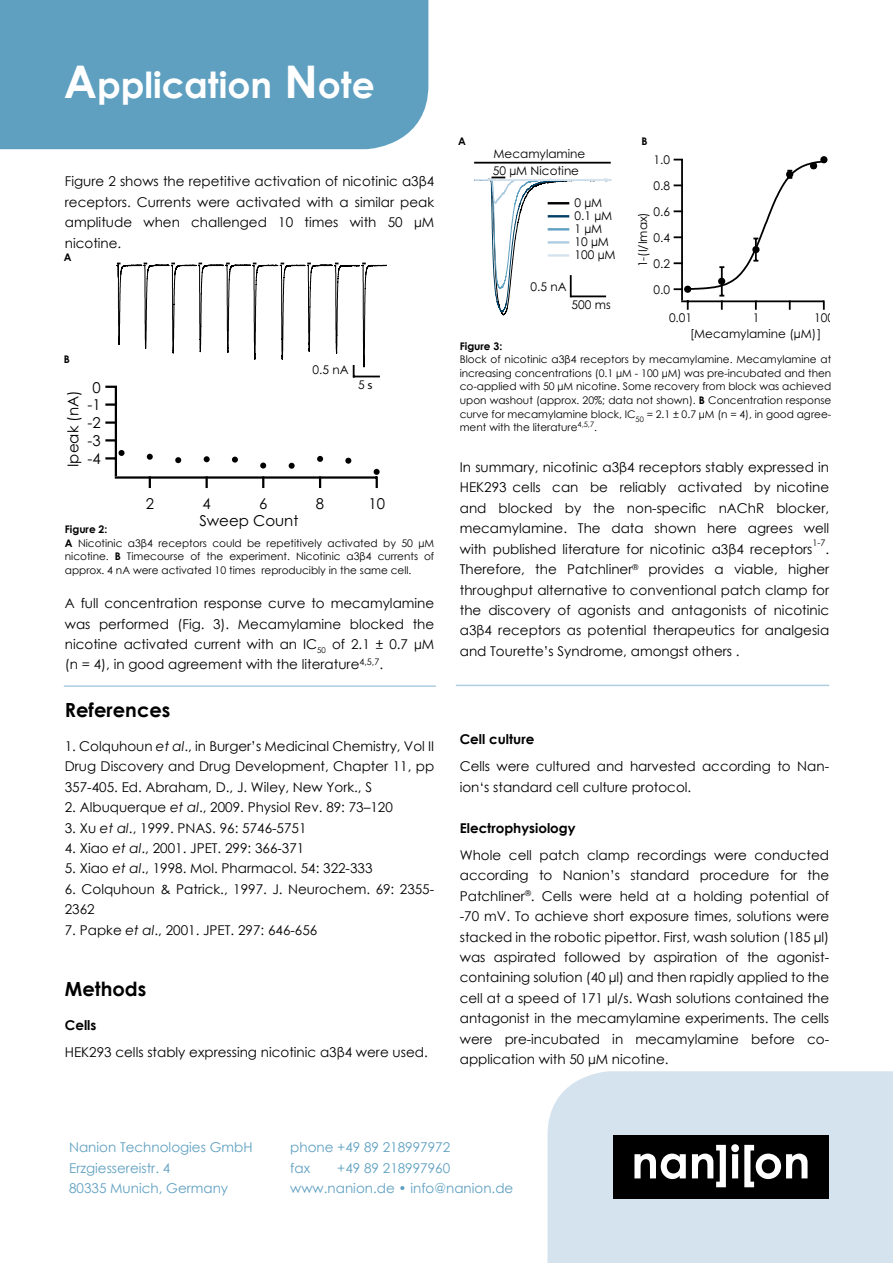
<style>
.page{position:relative;width:893px;height:1263px;background:#fff}
.page>*{position:absolute;margin:0;border:0;box-sizing:border-box;transform-origin:0 0}
.t1{font:700 36px "Century Gothic";color:#fff}
.t2{font:700 19.5px "Century Gothic";color:#000}
.t3{font:15px "Century Gothic";color:#000}
.t4{font:13.5px/20.4px "Century Gothic";color:#000;text-align:justify}
.t5{font:13.5px/20.4px "Century Gothic";color:#5fa0c1}
.t6{font:700 13.5px "Century Gothic";color:#000}
.t7{font:12px/26px "Century Gothic";color:#000}
.t8{font:10.5px/13.6px "Century Gothic";color:#000}
.t9{font:700 10.5px "Century Gothic";color:#000}
.t10{font:9px "Century Gothic";color:#000}
.s1{font-size:45px}
.s2{font-family:"Avant Garde"}
.s3{font-weight:700}
.s4{font-style:italic}
</style>
<div class="page">
<div style="left:547px;top:1071px;width:346px;height:192px;background:#d5e3ef"></div>
<div style="left:613px;top:1135px;width:216px;height:64px;background:#000"></div>
<svg style="left:634px;top:1153px;width:52px;height:26px"></svg>
<svg style="left:692px;top:1144px;width:115px;height:43px"></svg>
<div style="left:0;top:0;width:428px;height:149px;background:#5fa0c1"></div>
<hr style="left:64px;top:685px;width:372px;height:2px;background:#afcce1">
<hr style="left:456px;top:685px;width:373px;height:1px;background:#afcce1">
<svg style="left:117px;top:263px;width:270px;height:114px"></svg>
<div style="left:820px;top:156px;width:7px;height:7px;background:#000;border-radius:50%"></div>
<svg style="left:674px;top:159px;width:152px;height:151px"></svg>
<hr style="left:115px;top:387px;width:2px;height:89px;background:#000">
<svg style="left:105px;top:439px;width:10px;height:2px"></svg>
<svg style="left:105px;top:421px;width:10px;height:3px"></svg>
<svg style="left:105px;top:403px;width:10px;height:3px"></svg>
<svg style="left:105px;top:386px;width:12px;height:2px"></svg>
<hr style="left:115px;top:476px;width:262px;height:3px;background:#000">
<svg style="left:319px;top:476px;width:2px;height:12px"></svg>
<svg style="left:262px;top:476px;width:2px;height:12px"></svg>
<svg style="left:206px;top:476px;width:2px;height:12px"></svg>
<svg style="left:149px;top:476px;width:2px;height:12px"></svg>
<svg style="left:105px;top:450px;width:20px;height:9px"></svg>
<svg style="left:147px;top:454px;width:6px;height:6px"></svg>
<svg style="left:175px;top:457px;width:6px;height:6px"></svg>
<svg style="left:204px;top:456px;width:6px;height:6px"></svg>
<svg style="left:232px;top:457px;width:6px;height:6px"></svg>
<svg style="left:260px;top:463px;width:6px;height:6px"></svg>
<svg style="left:289px;top:463px;width:6px;height:6px"></svg>
<svg style="left:317px;top:456px;width:6px;height:6px"></svg>
<svg style="left:345px;top:458px;width:6px;height:6px"></svg>
<svg style="left:374px;top:469px;width:6px;height:19px"></svg>
<svg style="left:474px;top:176px;width:137px;height:139px"></svg>
<hr style="left:474px;top:162px;width:137px;height:2px;background:#000">
<h1 class="t1" style="left:64px;top:57px;width:313px"><span class="s1">A</span>pplication <span class="s1">N</span>ote</h1>
<p class="t4" style="left:65px;top:171px;width:371px">Figure 2 shows the repetitive activation of nicotinic α3β4 receptors. Currents were activated with a similar peak amplitude when challenged 10 times with 50 µM nicotine.</p>
<p class="t9" style="left:64px;top:249px;width:9px">A</p>
<p class="t9" style="left:64px;top:351px;width:8px">B</p>
<p class="t3" style="left:92px;top:377px;width:10px">0</p>
<p class="t3" style="left:63px;top:467px;width:78px;rotate:-90deg">Ipeak (nA)</p>
<p class="t3" style="left:87px;top:394px;width:15px">-1</p>
<p class="t3" style="left:87px;top:412px;width:15px">-2</p>
<p class="t3" style="left:87px;top:430px;width:15px">-3</p>
<p class="t3" style="left:87px;top:448px;width:15px">-4</p>
<p class="t7" style="left:312px;top:356px;width:38px">0.5 nA</p>
<p class="t7" style="left:358px;top:371px;width:16px">5 <span class="s2">s</span></p>
<p class="t3" style="left:146px;top:493px;width:10px">2</p>
<p class="t3" style="left:203px;top:493px;width:10px">4</p>
<p class="t3" style="left:259px;top:493px;width:10px">6</p>
<p class="t3" style="left:316px;top:493px;width:10px">8</p>
<p class="t3" style="left:368px;top:493px;width:18px">10</p>
<p class="t3" style="left:199px;top:510px;width:101px">Sweep Count</p>
<p class="t8" style="left:65px;top:522px;width:371px"><span class="s3">Figure 2:<br>A</span> Nicotinic α3β4 receptors could be repetitively activated by 50 µM nicotine. <span class="s3">B</span> Timecourse of the experiment. Nicotinic α3β4 currents of approx. 4 nA were activated 10 times reproducibly in the same cell.</p>
<p class="t4" style="left:65px;top:593px;width:371px">A full concentration response curve to mecamylamine was performed (Fig. 3). Mecamylamine blocked the nicotine activated current with an IC<sub>50</sub> of 2.1 ± 0.7 µM (n = 4), in good agreement with the literature<sup>4,5,7</sup>.</p>
<h2 class="t2" style="left:65px;top:695px;width:107px">References</h2>
<p class="t4" style="left:65px;top:736px;width:371px">1. Colquhoun <span class="s4">et al</span>., in Burger’s Medicinal Chemistry, Vol II Drug Discovery and Drug Development, Chapter 11, pp 357-405. Ed. Abraham, D., J. Wiley, New York., S</p>
<p class="t4" style="left:65px;top:797px;width:330px">2. Albuquerque <span class="s4">et al</span>., 2009. Physiol Rev. 89: 73–120</p>
<p class="t4" style="left:65px;top:817px;width:243px">3. Xu <span class="s4">et al</span>., 1999. PNAS. 96: 5746-5751</p>
<p class="t4" style="left:65px;top:838px;width:241px">4. Xiao <span class="s4">et al</span>., 2001. JPET. 299: 366-371</p>
<p class="t4" style="left:65px;top:858px;width:309px">5. Xiao <span class="s4">et al</span>., 1998. Mol. Pharmacol. 54: 322-333</p>
<p class="t4" style="left:65px;top:878px;width:371px">6. Colquhoun &amp; Patrick., 1997. J. Neurochem. 69: 2355-<br>2362</p>
<p class="t4" style="left:65px;top:919px;width:254px">7. Papke <span class="s4">et al</span>., 2001. JPET. 297: 646-656</p>
<h2 class="t2" style="left:65px;top:974px;width:83px">Methods</h2>
<p class="t6" style="left:65px;top:1015px;width:33px">Cells</p>
<p class="t4" style="left:65px;top:1042px;width:364px">HEK293 cells stably expressing nicotinic α3β4 were used.</p>
<p class="t9" style="left:458px;top:134px;width:9px">A</p>
<p class="t9" style="left:641px;top:134px;width:8px">B</p>
<p class="t7" style="left:493px;top:141px;width:93px">Mecamylamine</p>
<p class="t7" style="left:493px;top:157px;width:88px">50 µM Nicotine</p>
<p class="t7" style="left:531px;top:273px;width:38px">0.5 nA</p>
<p class="t7" style="left:574px;top:196px;width:43px;line-height:13px">0 µM<br>0.1 µM<br>1 µM<br>10 µM<br>100 µM</p>
<p class="t7" style="left:572px;top:291px;width:41px">500 ms</p>
<p class="t7" style="left:653px;top:147px;width:18px;text-align:justify">1.0<br>0.8<br>0.6<br>0.4<br>0.2<br>0.0</p>
<p class="t7" style="left:630px;top:267px;width:57px;rotate:-90deg">1-(I/Imax)</p>
<p class="t7" style="left:669px;top:304px;width:25px">0.01</p>
<p class="t7" style="left:753px;top:304px;width:8px">1</p>
<p class="t7" style="left:690px;top:309px;width:145px;line-height:16.5px;text-indent:124px">100 [Mecamylamine (µM)]</p>
<p class="t9" style="left:460px;top:338px;width:44px">Figure 3:</p>
<p class="t8" style="left:460px;top:352px;width:373px;text-align:justify">Block of nicotinic α3β4 receptors by mecamylamine. Mecamylamine at increasing concentrations (0.1 µM - 100 µM) was pre-incubated and then co-applied with 50 µM nicotine. Some recovery from block was achieved upon washout (approx. 20%; data not shown). <span class="s3">B</span> Concentration response curve for mecamylamine block, IC<sub>50</sub> = 2.1 ± 0.7 µM (n = 4), in good agree&shy;ment with the literature<sup>4,5,7</sup>.</p>
<p class="t4" style="left:460px;top:457px;width:371px">In summary, nicotinic α3β4 receptors stably expressed in HEK293 cells can be reliably activated by nicotine and blocked by the non-specific nAChR blocker, mecamylamine. The data shown here agrees well with published literature for nicotinic α3β4 receptors</p>
<p class="t10" style="left:812px;top:537px;width:14px">1-7</p>
<p class="t4" style="left:460px;top:538px;width:371px;text-indent:366px">.<br>Therefore, the Patchliner<sup>®</sup> provides a viable, higher throughput alternative to conventional patch clamp for the discovery of agonists and antagonists of nicotinic α3β4 receptors as potential therapeutics for analgesia and Tourette’s Syndrome, amongst others .</p>
<p class="t6" style="left:460px;top:729px;width:76px">Cell culture</p>
<p class="t4" style="left:460px;top:756px;width:371px">Cells were cultured and harvested according to Nan&shy;ion‘s standard cell culture protocol.</p>
<p class="t6" style="left:460px;top:817px;width:117px">Electrophysiology</p>
<p class="t4" style="left:460px;top:844px;width:371px">Whole cell patch clamp recordings were conducted according to Nanion’s standard procedure for the Patchliner<sup>®</sup>. Cells were held at a holding potential of -70 mV. To achieve short exposure times, solutions were stacked in the robotic pipettor. First, wash solution (185 µl) was aspirated followed by aspiration of the agonist&shy;containing solution (40 µl) and then rapidly applied to the cell at a speed of 171 µl/s. Wash solutions contained the antagonist in the mecamylamine experiments. The cells were pre-incubated in mecamylamine before co&shy;application with 50 µM nicotine.</p>
<p class="t5" style="left:69px;top:1137px;width:185px">Nanion Technologies GmbH<br>Erzgiessereistr. 4<br>80335 Munich, Germany</p>
<p class="t5" style="left:290px;top:1137px;width:161px">phone +49 89 218997972 fax</p>
<p class="t5" style="left:290px;top:1157px;width:225px;text-indent:47px">+49 89 218997960 www.nanion.de <span class="s3">•</span> info@nanion.de</p>
</div>
